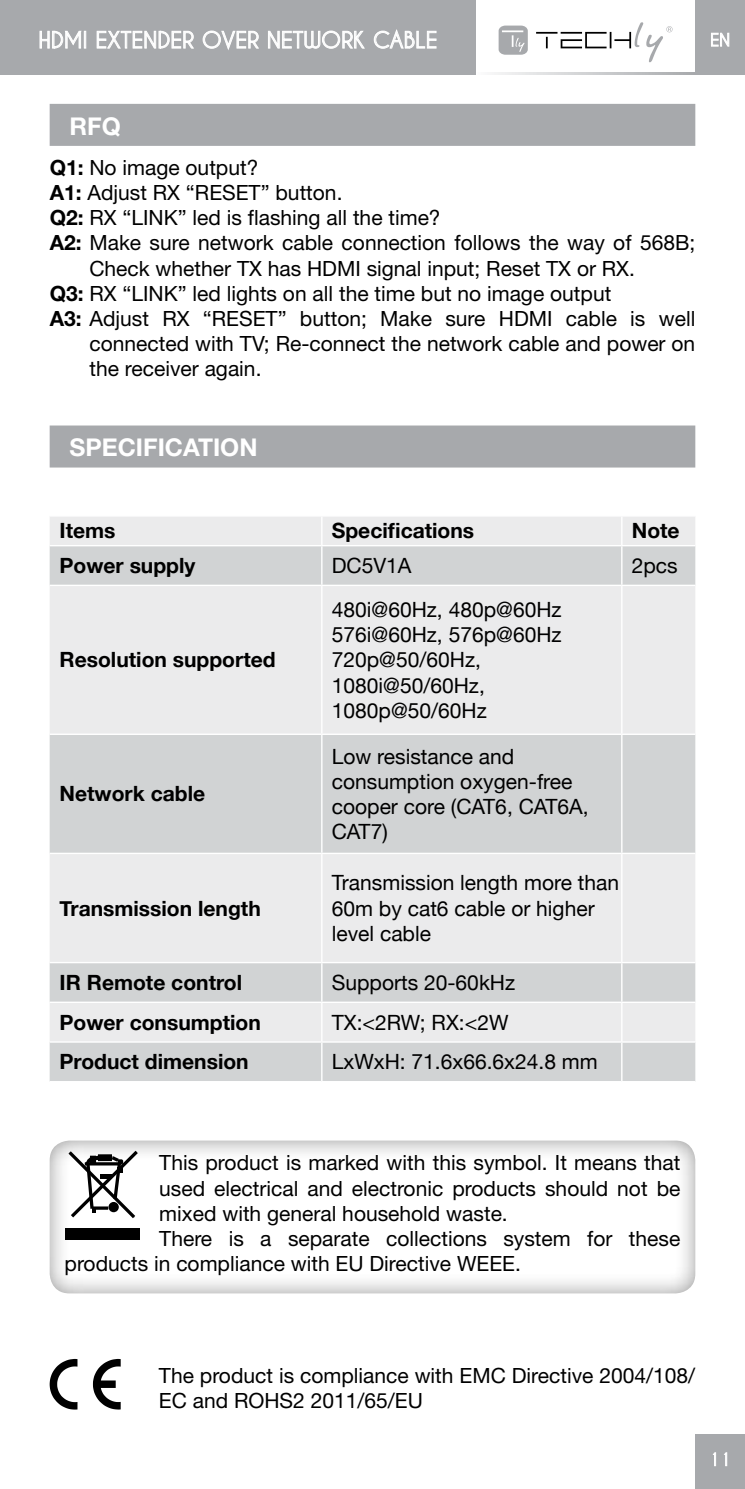
<style>
.page{position:relative;width:745px;height:1489px;background:#fff}
.page>*{position:absolute;margin:0;border:0;box-sizing:border-box;transform-origin:0 0}
.t1{font:700 24.5px "Helvetica Neue LT Std";color:#fff}
.t2{font:700 22.75px "Caviar Dreams";color:#fff}
.t3{font:21px/25.2px "Helvetica Neue LT Std";color:#000}
.t4{font:21px/25.2px "Helvetica Neue";color:#000}
.t5{font:700 21px "Helvetica Neue";color:#000}
.s1{font-weight:700}
</style>
<div class="page">
<svg style="left:475px;top:73px;width:219px;height:1px"></svg>
<div style="left:48px;top:1135px;width:651px;height:161px;background:#000;opacity:.45"></div>
<div style="left:0;top:0;width:475px;height:74px;background:#a7a9ac"></div>
<div style="left:694px;top:0;width:50px;height:74px;background:#a7a9ac"></div>
<svg style="left:545px;top:37px;width:2px;height:11px"></svg>
<hr style="left:535px;top:32px;width:22px;height:2px;background:#000">
<svg style="left:498px;top:26px;width:29px;height:29px"></svg>
<svg style="left:560px;top:22px;width:112px;height:40px"></svg>
<div style="left:694px;top:1434px;width:50px;height:54px;background:#a7a9ac"></div>
<svg style="left:712px;top:1452px;width:4px;height:14px"></svg>
<svg style="left:724px;top:1452px;width:3px;height:14px"></svg>
<svg style="left:40px;top:31px;width:46px;height:18px"></svg>
<svg style="left:97px;top:31px;width:97px;height:18px"></svg>
<svg style="left:202px;top:31px;width:57px;height:19px"></svg>
<svg style="left:268px;top:31px;width:97px;height:18px"></svg>
<svg style="left:373px;top:29px;width:63px;height:20px"></svg>
<svg style="left:711px;top:33px;width:17px;height:14px"></svg>
<svg style="left:93px;top:1358px;width:28px;height:51px"></svg>
<svg style="left:50px;top:1358px;width:27px;height:51px"></svg>
<svg style="left:65px;top:1147px;width:76px;height:74px"></svg>
<div style="left:65px;top:1228px;width:74px;height:11px;background:#000"></div>
<div style="left:50px;top:104px;width:644px;height:42px;background:#a7a9ac"></div>
<div style="left:50px;top:425px;width:644px;height:42px;background:#a7a9ac"></div>
<div style="left:50px;top:517px;width:644px;height:28px;background:#ebebec"></div>
<svg style="left:50px;top:546px;width:644px;height:534px;background:#dfe0e1"></svg>
<svg style="left:321px;top:517px;width:1px;height:28px"></svg>
<hr style="left:321px;top:546px;width:1px;height:38px;background:#fff">
<hr style="left:50px;top:584px;width:271px;height:2px;background:#fff">
<hr style="left:321px;top:584px;width:300px;height:2px;background:#fff">
<hr style="left:321px;top:586px;width:1px;height:147px;background:#fff">
<hr style="left:621px;top:584px;width:73px;height:2px;background:#fff">
<hr style="left:50px;top:733px;width:271px;height:2px;background:#fff">
<hr style="left:321px;top:733px;width:300px;height:2px;background:#fff">
<hr style="left:321px;top:735px;width:1px;height:117px;background:#fff">
<hr style="left:621px;top:733px;width:73px;height:2px;background:#fff">
<hr style="left:50px;top:852px;width:271px;height:2px;background:#fff">
<hr style="left:321px;top:852px;width:300px;height:2px;background:#fff">
<hr style="left:321px;top:854px;width:1px;height:107px;background:#fff">
<hr style="left:621px;top:852px;width:73px;height:2px;background:#fff">
<hr style="left:50px;top:961px;width:271px;height:2px;background:#fff">
<hr style="left:321px;top:961px;width:300px;height:2px;background:#fff">
<hr style="left:321px;top:963px;width:1px;height:38px;background:#fff">
<hr style="left:621px;top:961px;width:73px;height:2px;background:#fff">
<hr style="left:50px;top:1001px;width:271px;height:1px;background:#fff">
<hr style="left:321px;top:1001px;width:300px;height:1px;background:#fff">
<hr style="left:321px;top:1002px;width:1px;height:39px;background:#fff">
<hr style="left:621px;top:1001px;width:73px;height:1px;background:#fff">
<hr style="left:50px;top:1041px;width:271px;height:1px;background:#fff">
<hr style="left:321px;top:1041px;width:300px;height:1px;background:#fff">
<hr style="left:321px;top:1042px;width:1px;height:38px;background:#fff">
<hr style="left:621px;top:1041px;width:73px;height:1px;background:#fff">
<hr style="left:620px;top:516px;width:2px;height:29px;background:#fff">
<hr style="left:620px;top:546px;width:2px;height:38px;background:#fff">
<hr style="left:620px;top:586px;width:2px;height:147px;background:#fff">
<hr style="left:620px;top:735px;width:2px;height:117px;background:#fff">
<hr style="left:620px;top:854px;width:2px;height:107px;background:#fff">
<hr style="left:620px;top:963px;width:2px;height:38px;background:#fff">
<hr style="left:620px;top:1002px;width:2px;height:39px;background:#fff">
<hr style="left:620px;top:1042px;width:2px;height:38px;background:#fff">
<p class="t2" style="left:38px;top:27px;width:400px">HDMI EXTENDER OVER NETWORK CABLE</p>
<p class="t1" style="left:69px;top:111px;width:53px">RFQ</p>
<p class="t3" style="left:50px;top:154px;width:210px"><span class="s1">Q1:</span> No image output?</p>
<p class="t3" style="left:50px;top:179px;width:294px"><span class="s1">A1:</span> Adjust RX “RESET” button.</p>
<p class="t3" style="left:50px;top:205px;width:392px"><span class="s1">Q2:</span> RX “LINK” led is flashing all the time?</p>
<p class="t3" style="left:50px;top:230px;width:646px"><span class="s1">A2:</span> Make sure network cable connection follows the way of 568B;</p>
<p class="t3" style="left:89px;top:255px;width:546px">Check whether TX has HDMI signal input; Reset TX or RX.</p>
<p class="t3" style="left:50px;top:280px;width:562px"><span class="s1">Q3:</span> RX “LINK” led lights on all the time but no image output</p>
<p class="t3" style="left:50px;top:305px;width:646px"><span class="s1">A3:</span> Adjust RX “RESET” button; Make sure HDMI cable is well</p>
<p class="t3" style="left:89px;top:331px;width:607px">connected with TV; Re-connect the network cable and power on</p>
<p class="t3" style="left:89px;top:356px;width:173px">the receiver again.</p>
<p class="t1" style="left:69px;top:432px;width:189px">SPECIFICATION</p>
<p class="t5" style="left:60px;top:518px;width:57px">Items</p>
<p class="t5" style="left:331px;top:518px;width:144px">Specifications</p>
<p class="t5" style="left:631px;top:518px;width:49px">Note</p>
<p class="t5" style="left:60px;top:552px;width:137px">Power supply</p>
<p class="t4" style="left:331px;top:552px;width:81px">DC5V1A</p>
<p class="t4" style="left:631px;top:552px;width:47px">2pcs</p>
<p class="t5" style="left:60px;top:646px;width:217px">Resolution supported</p>
<p class="t5" style="left:60px;top:780px;width:147px">Network cable</p>
<p class="t5" style="left:60px;top:895px;width:202px">Transmission length</p>
<p class="t4" style="left:331px;top:596px;width:231px">480i@60Hz, 480p@60Hz<br>576i@60Hz, 576p@60Hz<br>720p@50/60Hz,<br>1080i@50/60Hz,<br>1080p@50/60Hz</p>
<p class="t4" style="left:331px;top:743px;width:258px">Low resistance and consumption oxygen-free cooper core (CAT6, CAT6A,<br>CAT7)</p>
<p class="t4" style="left:331px;top:869px;width:289px">Transmission length more than<br>60m by cat6 cable or higher level cable</p>
<p class="t5" style="left:60px;top:969px;width:184px">IR Remote control</p>
<p class="t4" style="left:331px;top:969px;width:185px">Supports 20-60kHz</p>
<p class="t5" style="left:60px;top:1009px;width:203px">Power consumption</p>
<p class="t4" style="left:331px;top:1009px;width:178px">TX:&lt;2RW; RX:&lt;2W</p>
<p class="t5" style="left:60px;top:1048px;width:190px">Product dimension</p>
<p class="t4" style="left:331px;top:1048px;width:267px">LxWxH: 71.6x66.6x24.8 mm</p>
<p class="t3" style="left:159px;top:1149px;width:522px">This product is marked with this symbol. It means that</p>
<p class="t3" style="left:159px;top:1175px;width:522px">used electrical and electronic products should not be</p>
<p class="t3" style="left:159px;top:1200px;width:350px">mixed with general household waste.</p>
<p class="t3" style="left:159px;top:1225px;width:522px">There is a separate collections system for these</p>
<p class="t3" style="left:64px;top:1250px;width:457px">products in compliance with EU Directive WEEE.</p>
<p class="t3" style="left:159px;top:1362px;width:537px">The product is compliance with EMC Directive 2004/108/<br>EC and ROHS2 2011/65/EU</p>
</div>
